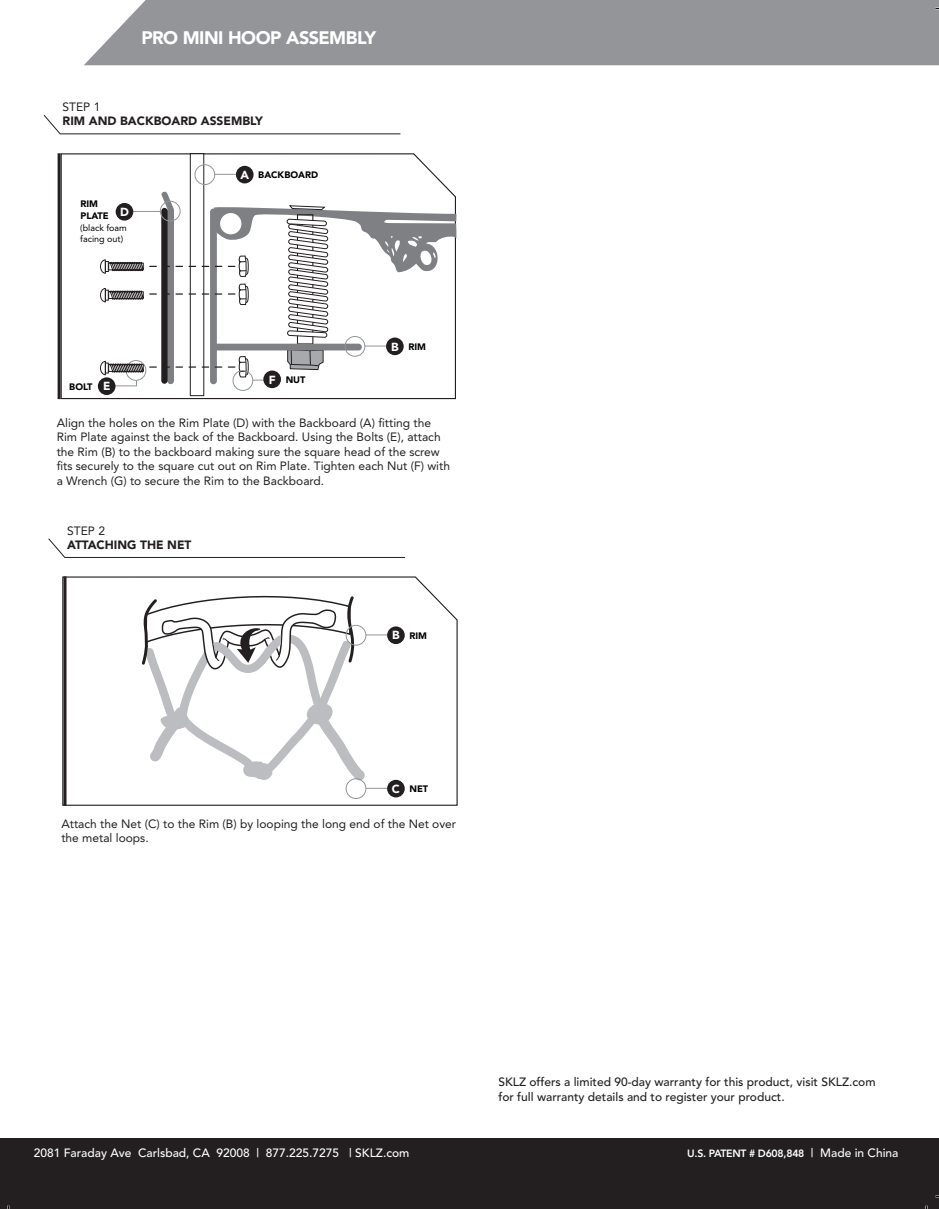
<style>
.page{position:relative;width:939px;height:1209px;background:#fff}
.page>*{position:absolute;margin:0;border:0;box-sizing:border-box;transform-origin:0 0}
.copy{font:900 18px "Avenir";letter-spacing:-.025em;color:#fff}
.t1{font:12px/14.4px "Avenir";color:#231f20}
.body{font:500 12px/14.4px "Avenir";color:#231f20}
.body-2{font:500 12px "Avenir";color:#fff}
.t2{font:900 12px/14.4px "Avenir";color:#231f20}
.body-3{font:900 11.7px "Avenir";color:#fff}
.body-4{font:800 10.5px "Avenir";letter-spacing:-.025em;color:#fff}
.t3{font:900 9.3px/11.2px "Avenir";color:#000}
.t4{font:9px/10.8px "Avenir";color:#000}
.s1{font-weight:400}
.s2{font-weight:500;font-size:12px}
</style>
<div class="page">
<svg style="left:62px;top:576px;width:396px;height:230px"></svg>
<svg style="left:43px;top:115px;width:358px;height:20px"></svg>
<svg style="left:48px;top:538px;width:358px;height:20px"></svg>
<hr style="left:64px;top:576px;width:3px;height:230px;background:#231f20">
<div style="left:84px;top:0;width:855px;height:65px;background:#939598"></div>
<svg style="left:135px;top:589px;width:230px;height:191px"></svg>
<hr style="left:366px;top:634px;width:30px;height:1px;background:#939598">
<div style="left:346px;top:625px;width:20px;height:21px;border:1px solid #939598;border-radius:50%"></div>
<hr style="left:366px;top:788px;width:30px;height:1px;background:#939598">
<div style="left:346px;top:778px;width:20px;height:21px;border:1px solid #939598;border-radius:50%"></div>
<div style="left:387px;top:626px;width:18px;height:18px;background:#231f20;border-radius:50%"></div>
<div style="left:387px;top:780px;width:18px;height:17px;background:#231f20;border-radius:50%"></div>
<svg style="left:60px;top:153px;width:396px;height:247px"></svg>
<hr style="left:58px;top:153px;width:3px;height:246px;background:#231f20">
<div style="left:190px;top:154px;width:14px;height:241px;background:#fff"></div>
<div style="left:190px;top:153px;width:14px;height:243px;border:1px solid #231f20"></div>
<hr style="left:215px;top:174px;width:30px;height:1px;background:#939598">
<div style="left:194px;top:164px;width:21px;height:21px;border:1px solid #939598;border-radius:50%"></div>
<svg style="left:98px;top:377px;width:18px;height:18px"></svg>
<div style="left:236px;top:166px;width:18px;height:17px;background:#231f20;border-radius:50%"></div>
<div style="left:0;top:1138px;width:939px;height:71px;background:#231f20"></div>
<svg style="left:100px;top:192px;width:357px;height:202px"></svg>
<p class="copy" style="left:142px;top:26px;width:236px">PRO MINI HOOP ASSEMBLY</p>
<p class="t2" style="left:63px;top:100px;width:202px"><span class="s1">STEP 1<br></span>RIM AND BACKBOARD ASSEMBLY</p>
<p class="t3" style="left:80px;top:198px;width:30px">RIM<br>PLATE</p>
<p class="t4" style="left:80px;top:222px;width:48px">(black foam facing out)</p>
<p class="body-3" style="left:120px;top:205px;width:10px">D</p>
<p class="t3" style="left:69px;top:381px;width:25px">BOLT</p>
<p class="body-3" style="left:103px;top:379px;width:9px">E</p>
<p class="body-3" style="left:240px;top:168px;width:10px">A</p>
<p class="t3" style="left:258px;top:169px;width:61px">BACKBOARD</p>
<p class="body-3" style="left:269px;top:372px;width:8px">F</p>
<p class="t3" style="left:286px;top:374px;width:21px">NUT</p>
<p class="body-3" style="left:391px;top:339px;width:9px">B</p>
<p class="t3" style="left:408px;top:341px;width:19px">RIM</p>
<p class="t1" style="left:57px;top:416px;width:395px">Align the holes on the Rim Plate (D) with the Backboard (A) fitting the Rim Plate against the back of the Backboard. Using the Bolts (E), attach the Rim (B) to the backboard making sure the square head of the screw fits securely to the square cut out on Rim Plate. Tighten each Nut (F) with a Wrench (G) to secure the Rim to the Backboard.</p>
<p class="t2" style="left:67px;top:523px;width:126px"><span class="s1">STEP 2<br></span>ATTACHING THE NET</p>
<p class="body-3" style="left:392px;top:628px;width:9px">B</p>
<p class="t3" style="left:409px;top:630px;width:19px">RIM</p>
<p class="body-3" style="left:392px;top:782px;width:9px">C</p>
<p class="t3" style="left:409px;top:783px;width:20px">NET</p>
<p class="t1" style="left:61px;top:816px;width:396px">Attach the Net (C) to the Rim (B) by looping the long end of the Net over the metal loops.</p>
<p class="body" style="left:498px;top:1075px;width:379px">SKLZ offers a limited 90-day warranty for this product, visit SKLZ.com for full warranty details and to register your product.</p>
<p class="body-2" style="left:34px;top:1146px;width:377px">2081 Faraday Ave Carlsbad, CA 92008 | 877.225.7275 | SKLZ.com</p>
<p class="body-4" style="left:687px;top:1147px;width:213px">U.S. PATENT # D608,848 <span class="s2">| Made in China</span></p>
</div>
